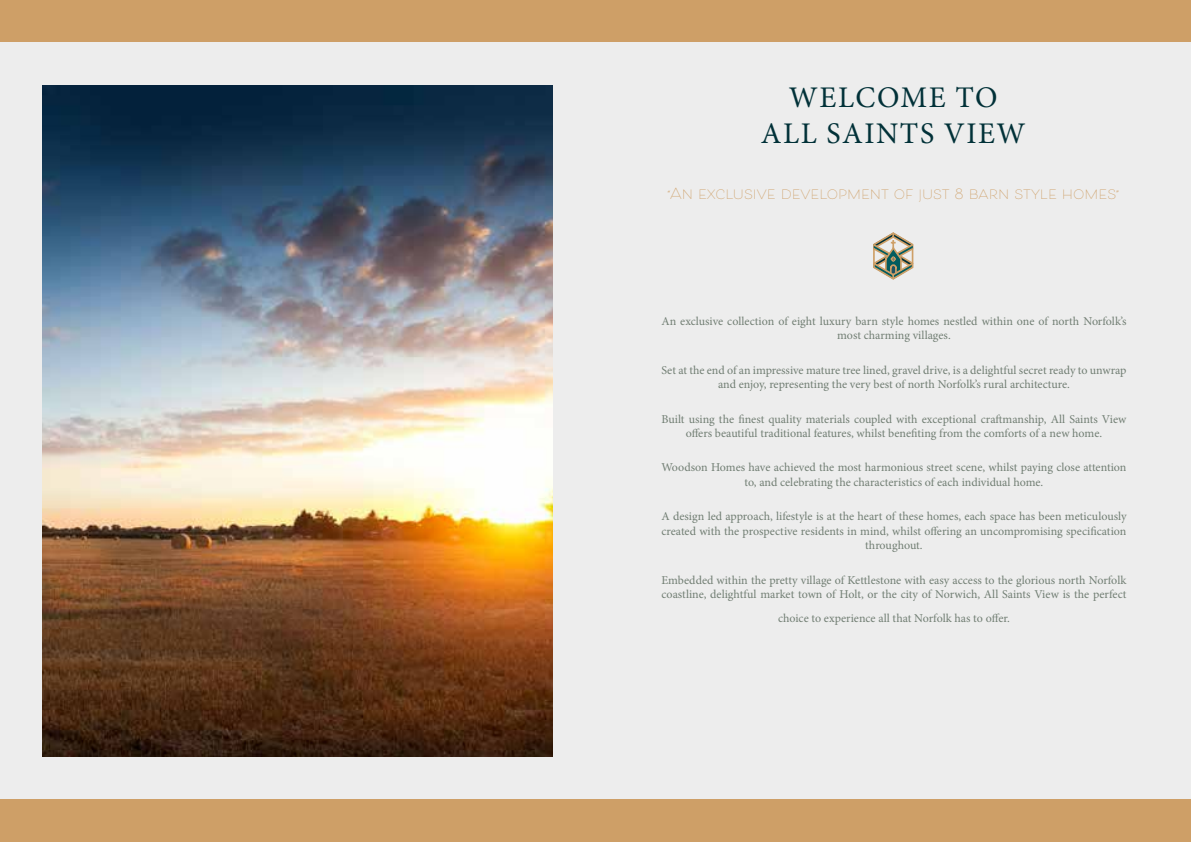
<style>
.page{position:relative;width:1191px;height:842px;background:#ce9f67}
.page>*{position:absolute;margin:0;border:0;box-sizing:border-box;transform-origin:0 0}
.t1{font:30px/36px "Minion Pro";letter-spacing:.05em;color:#013138;text-align:center}
.t2{font:15px "Beloved Sans";color:#ce9f66}
.t3{font:12px/14.4px "Minion Pro";color:#717e73;text-align:center}
.s1{font-family:"Beloved Script"}
</style>
<div class="page">
<div style="left:0;top:43px;width:595px;height:756px;background:#ededed"></div>
<div style="left:594px;top:43px;width:597px;height:756px;background:#ededed"></div>
<img style="left:43px;top:85px;width:510px;height:672px">
<svg style="left:873px;top:232px;width:41px;height:48px"></svg>
<h1 class="t1" style="left:761px;top:79px;width:266px">WELCOME TO<br>ALL SAINTS VIEW</h1>
<p class="t2" style="left:667px;top:185px;width:452px"><span class="s1">“</span>An exclusive development of just 8 barn style homes<span class="s1">”</span></p>
<p class="t3" style="left:661px;top:314px;width:466px">An exclusive collection of eight luxury barn style homes nestled within one of north Norfolk’s most charming villages.</p>
<p class="t3" style="left:661px;top:363px;width:466px">Set at the end of an impressive mature tree lined, gravel drive, is a delightful secret ready to unwrap and enjoy, representing the very best of north Norfolk’s rural architecture.</p>
<p class="t3" style="left:661px;top:412px;width:466px">Built using the finest quality materials coupled with exceptional craftmanship, All Saints View offers beautiful traditional features, whilst benefiting from the comforts of a new home.</p>
<p class="t3" style="left:661px;top:460px;width:466px">Woodson Homes have achieved the most harmonious street scene, whilst paying close attention to, and celebrating the characteristics of each individual home.</p>
<p class="t3" style="left:661px;top:509px;width:466px">A design led approach, lifestyle is at the heart of these homes, each space has been meticulously created with the prospective residents in mind, whilst offering an uncompromising specification throughout.</p>
<p class="t3" style="left:661px;top:573px;width:466px;text-align:left">Embedded within the pretty village of Kettlestone with easy access to the glorious north Norfolk coastline, delightful market town of Holt, or the city of Norwich, All Saints View is the perfect</p>
<p class="t3" style="left:778px;top:611px;width:233px">choice to experience all that Norfolk has to offer.</p>
</div>
